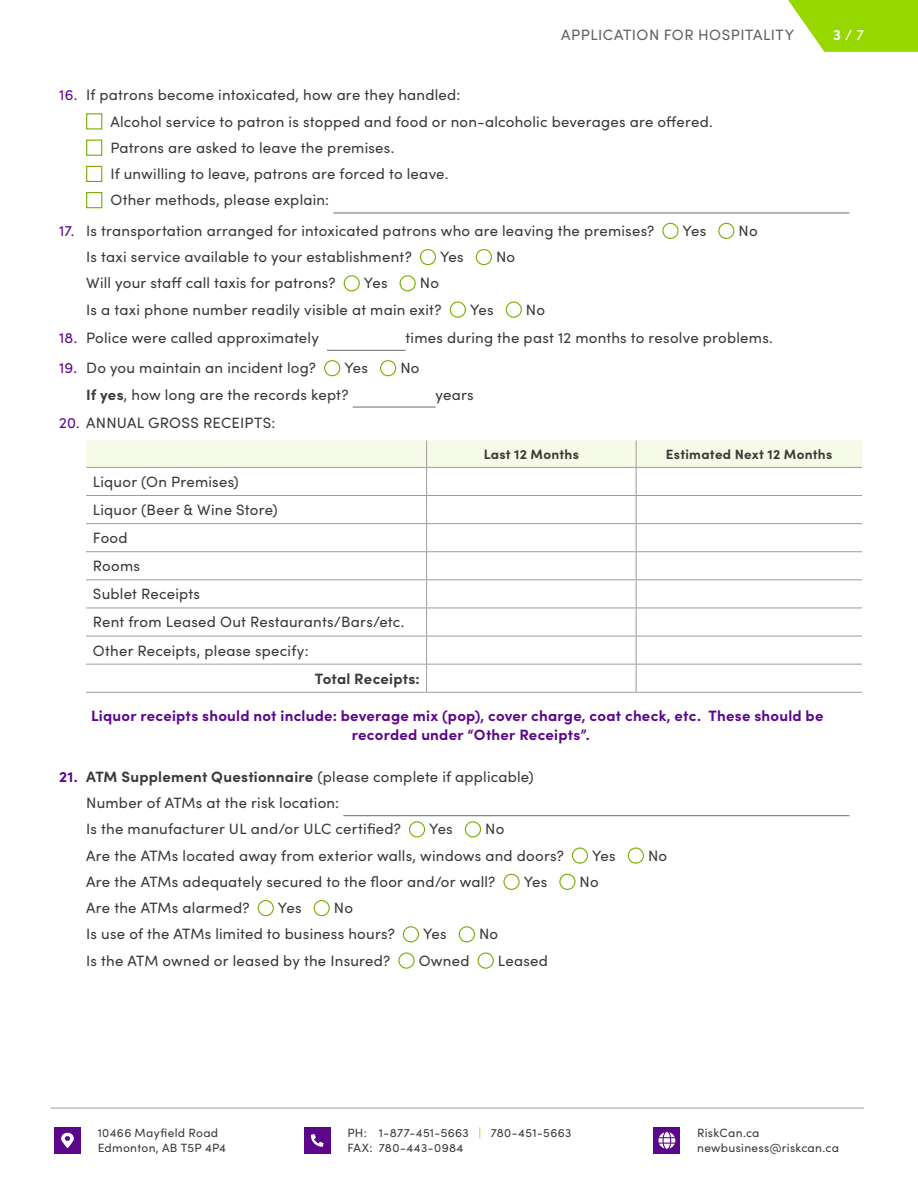
<style>
.page{position:relative;width:918px;height:1188px;background:#fff}
.page>*{position:absolute;margin:0;border:0;box-sizing:border-box;transform-origin:0 0}
.t1{font:15px/26.2px "Sofia Pro";letter-spacing:.015em;color:#3d3935}
.t2{font:700 15px/19.5px "Sofia Pro";letter-spacing:.015em;color:#5c068c}
.t3{font:15px "Sofia Pro";letter-spacing:.035em;color:#64615d}
.t4{font:700 15px "Sofia Pro";letter-spacing:.015em;color:#3d3935}
.t5{font:15px "Sofia Pro";color:#fff}
.t6{font:700 13.5px "Sofia Pro";letter-spacing:.02em;color:#3d3935}
.t7{font:12px/14.4px "Sofia Pro";letter-spacing:.025em;color:#3d3935}
.s1{font-weight:700}
.s2{color:#5c068c}
.s3{font-weight:700;color:#5c068c}
.s4{color:#97d700}
</style>
<div class="page">
<svg style="left:788px;top:0;width:130px;height:52px;background:#a5dc24"></svg>
<hr style="left:51px;top:1108px;width:813px;height:1px;background:#9e9c9a">
<div style="left:653px;top:1127px;width:27px;height:27px;background:#5c068c"></div>
<svg style="left:658px;top:1132px;width:17px;height:17px"></svg>
<div style="left:304px;top:1127px;width:27px;height:27px;background:#5c068c"></div>
<svg style="left:311px;top:1134px;width:13px;height:13px"></svg>
<div style="left:54px;top:1127px;width:27px;height:27px;background:#5c068c"></div>
<svg style="left:61px;top:1133px;width:13px;height:15px"></svg>
<hr style="left:333px;top:213px;width:516px;height:1px;background:#6d6b68">
<div style="left:86px;top:113px;width:16px;height:17px;border:1px solid #76ac00"></div>
<div style="left:86px;top:140px;width:16px;height:16px;border:1px solid #76ac00"></div>
<div style="left:86px;top:166px;width:16px;height:16px;border:1px solid #76ac00"></div>
<div style="left:86px;top:192px;width:16px;height:16px;border:1px solid #76ac00"></div>
<div style="left:662px;top:223px;width:17px;height:16px;border:1px solid #76ac00;border-radius:50%"></div>
<div style="left:718px;top:223px;width:16px;height:16px;border:1px solid #76ac00;border-radius:50%"></div>
<div style="left:420px;top:249px;width:16px;height:16px;border:1px solid #76ac00;border-radius:50%"></div>
<div style="left:476px;top:249px;width:16px;height:16px;border:1px solid #76ac00;border-radius:50%"></div>
<div style="left:344px;top:275px;width:16px;height:16px;border:1px solid #76ac00;border-radius:50%"></div>
<div style="left:400px;top:275px;width:16px;height:16px;border:1px solid #76ac00;border-radius:50%"></div>
<div style="left:450px;top:301px;width:16px;height:17px;border:1px solid #76ac00;border-radius:50%"></div>
<div style="left:506px;top:301px;width:16px;height:17px;border:1px solid #76ac00;border-radius:50%"></div>
<hr style="left:327px;top:350px;width:79px;height:1px;background:#6d6b68">
<hr style="left:353px;top:407px;width:83px;height:1px;background:#6d6b68">
<div style="left:324px;top:360px;width:16px;height:16px;border:1px solid #76ac00;border-radius:50%"></div>
<div style="left:380px;top:360px;width:16px;height:16px;border:1px solid #76ac00;border-radius:50%"></div>
<hr style="left:86px;top:692px;width:341px;height:1px;background:#9e9c9a">
<hr style="left:427px;top:692px;width:209px;height:1px;background:#9e9c9a">
<hr style="left:636px;top:692px;width:226px;height:1px;background:#9e9c9a">
<svg style="left:86px;top:440px;width:776px;height:252px"></svg>
<hr style="left:343px;top:815px;width:506px;height:1px;background:#6d6b68">
<div style="left:409px;top:821px;width:16px;height:16px;border:1px solid #76ac00;border-radius:50%"></div>
<div style="left:465px;top:821px;width:16px;height:16px;border:1px solid #76ac00;border-radius:50%"></div>
<div style="left:572px;top:847px;width:16px;height:17px;border:1px solid #76ac00;border-radius:50%"></div>
<div style="left:628px;top:847px;width:16px;height:17px;border:1px solid #76ac00;border-radius:50%"></div>
<div style="left:503px;top:874px;width:17px;height:16px;border:1px solid #76ac00;border-radius:50%"></div>
<div style="left:559px;top:874px;width:17px;height:16px;border:1px solid #76ac00;border-radius:50%"></div>
<div style="left:258px;top:900px;width:16px;height:16px;border:1px solid #76ac00;border-radius:50%"></div>
<div style="left:314px;top:900px;width:16px;height:16px;border:1px solid #76ac00;border-radius:50%"></div>
<div style="left:403px;top:926px;width:16px;height:16px;border:1px solid #76ac00;border-radius:50%"></div>
<div style="left:459px;top:926px;width:16px;height:16px;border:1px solid #76ac00;border-radius:50%"></div>
<div style="left:398px;top:952px;width:17px;height:17px;border:1px solid #76ac00;border-radius:50%"></div>
<div style="left:478px;top:952px;width:16px;height:17px;border:1px solid #76ac00;border-radius:50%"></div>
<p class="t3" style="left:561px;top:23px;width:234px">APPLICATION FOR HOSPITALITY</p>
<p class="t5" style="left:833px;top:23px;width:32px"><span class="s1">3</span> / 7</p>
<p class="t1" style="left:110px;top:81px;width:604px;text-indent:-51px"><span class="s2">16.</span> If patrons become intoxicated, how are they handled:<br>Alcohol service to patron is stopped and food or non-alcoholic beverages are offered.<br>Patrons are asked to leave the premises.<br>If unwilling to leave, patrons are forced to leave.<br>Other methods, please explain:</p>
<p class="t1" style="left:59px;top:217px;width:597px"><span class="s2">17.</span> Is transportation arranged for intoxicated patrons who are leaving the premises?</p>
<p class="t1" style="left:683px;top:217px;width:25px">Yes</p>
<p class="t1" style="left:739px;top:217px;width:21px">No</p>
<p class="t1" style="left:86px;top:243px;width:327px">Is taxi service available to your establishment?</p>
<p class="t1" style="left:440px;top:243px;width:25px">Yes</p>
<p class="t1" style="left:496px;top:243px;width:21px">No</p>
<p class="t1" style="left:86px;top:269px;width:251px">Will your staff call taxis for patrons?</p>
<p class="t1" style="left:364px;top:269px;width:25px">Yes</p>
<p class="t1" style="left:86px;top:269px;width:357px;text-align:right">No<br>Is a taxi phone number readily visible at main exit?</p>
<p class="t1" style="left:470px;top:295px;width:25px">Yes</p>
<p class="t1" style="left:526px;top:295px;width:21px">No</p>
<p class="t1" style="left:59px;top:324px;width:261px"><span class="s2">18.</span> Police were called approximately</p>
<p class="t1" style="left:406px;top:324px;width:369px">times during the past 12 months to resolve problems.</p>
<p class="t1" style="left:59px;top:354px;width:258px"><span class="s2">19.</span> Do you maintain an incident log?</p>
<p class="t1" style="left:344px;top:354px;width:25px">Yes</p>
<p class="t1" style="left:400px;top:354px;width:21px">No</p>
<p class="t1" style="left:86px;top:380px;width:264px"><span class="s1">If yes</span>, how long are the records kept?</p>
<p class="t1" style="left:436px;top:380px;width:40px">years</p>
<p class="t1" style="left:59px;top:408px;width:218px"><span class="s2">20.</span> ANNUAL GROSS RECEIPTS:</p>
<p class="t6" style="left:484px;top:444px;width:97px">Last 12 Months</p>
<p class="t6" style="left:666px;top:444px;width:168px">Estimated Next 12 Months</p>
<p class="t1" style="left:93px;top:467px;width:313px;line-height:28px">Liquor (On Premises)<br>Liquor (Beer &amp; Wine Store)<br>Food<br>Rooms<br>Sublet Receipts<br>Rent from Leased Out Restaurants/Bars/etc.<br>Other Receipts, please specify:</p>
<p class="t4" style="left:315px;top:667px;width:106px">Total Receipts:</p>
<p class="t2" style="left:352px;top:704px;width:473px;text-indent:-261px">Liquor receipts should not include: beverage mix (pop), cover charge, coat check, etc. These should be recorded under “Other Receipts”.</p>
<p class="t1" style="left:86px;top:763px;width:449px;text-indent:-27px"><span class="s3">21.</span> <span class="s1">ATM Supplement Questionnaire</span> (please complete if applicable)<br>Number of ATMs at the risk location:<br>Is the manufacturer UL and/or ULC certified?</p>
<p class="t1" style="left:86px;top:815px;width:479px;text-indent:399px">No<br>Are the ATMs located away from exterior walls, windows and doors?</p>
<p class="t1" style="left:429px;top:815px;width:25px">Yes</p>
<p class="t1" style="left:592px;top:841px;width:25px">Yes</p>
<p class="t1" style="left:648px;top:841px;width:21px">No</p>
<p class="t1" style="left:86px;top:868px;width:411px">Are the ATMs adequately secured to the floor and/or wall?</p>
<p class="t1" style="left:524px;top:868px;width:25px">Yes</p>
<p class="t1" style="left:580px;top:868px;width:21px">No</p>
<p class="t1" style="left:86px;top:894px;width:165px">Are the ATMs alarmed?</p>
<p class="t1" style="left:278px;top:894px;width:25px">Yes</p>
<p class="t1" style="left:86px;top:894px;width:310px;text-indent:248px">No<br>Is use of the ATMs limited to business hours?</p>
<p class="t1" style="left:423px;top:920px;width:25px">Yes</p>
<p class="t1" style="left:479px;top:920px;width:21px">No</p>
<p class="t1" style="left:86px;top:946px;width:306px">Is the ATM owned or leased by the Insured?</p>
<p class="t1" style="left:419px;top:946px;width:52px">Owned</p>
<p class="t1" style="left:498px;top:946px;width:52px">Leased</p>
<p class="t7" style="left:98px;top:1125px;width:130px">10466 Mayfield Road<br>Edmonton, AB T5P 4P4</p>
<p class="t7" style="left:347px;top:1125px;width:225px">PH: 1-877-451-5663 <span class="s4">|</span> 780-451-5663<br>FAX: 780-443-0984</p>
<p class="t7" style="left:697px;top:1125px;width:143px">RiskCan.ca newbusiness@riskcan.ca</p>
</div>
